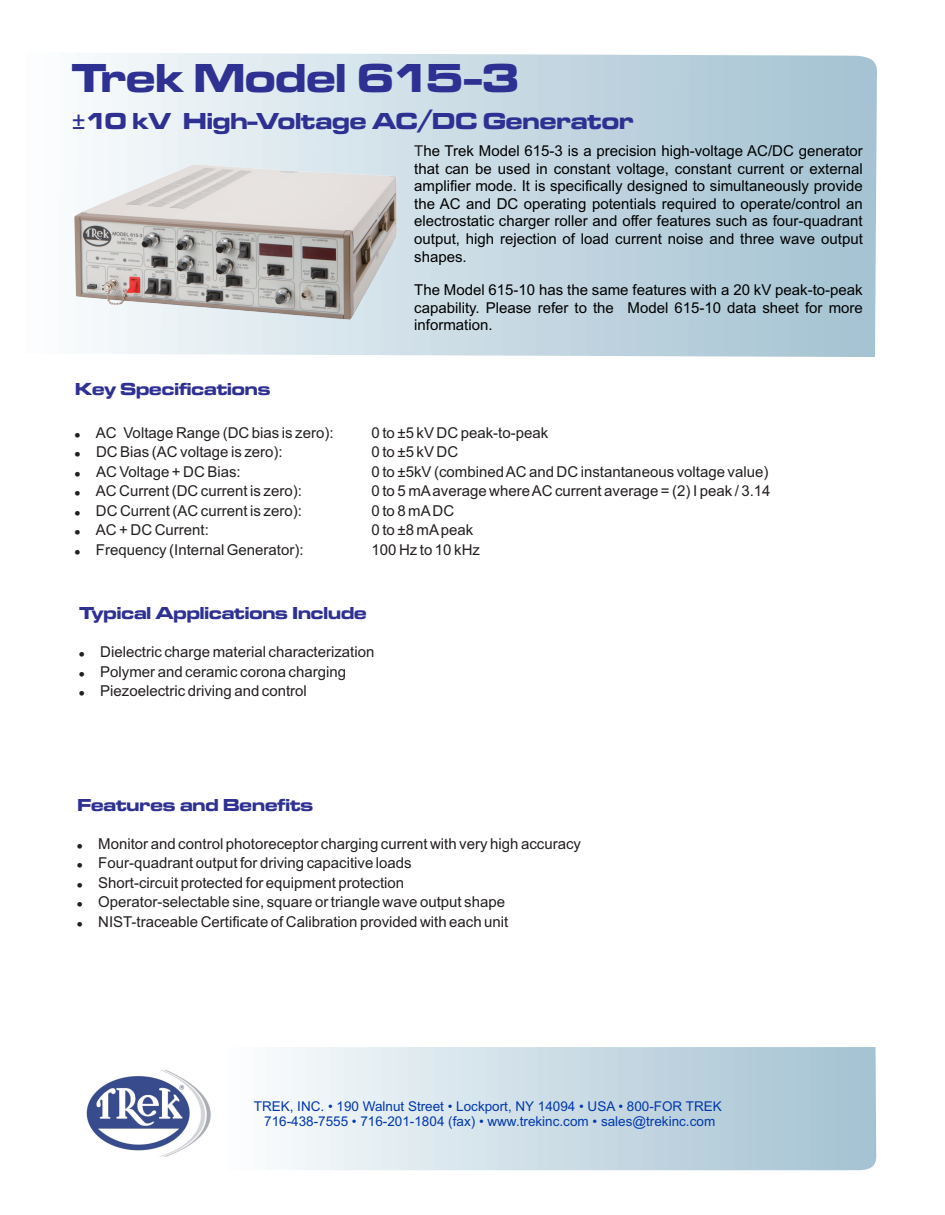
<style>
.page{position:relative;width:945px;height:1215px;background:#fff}
.page>*{position:absolute;margin:0;border:0;box-sizing:border-box;transform-origin:0 0}
.t1{font:42px "Microgramma D Bold Exte";color:#2e3092}
.t2{font:24px "Microgramma D Bold Exte";color:#2e3092}
.t3{font:18px "Microgramma D Bold Exte";color:#2e3092}
.t4{font:15px/19.5px "Arial";color:#231f20}
.t5{font:15px/17.5px "Arial";color:#000;text-align:justify}
.t6{font:13.5px/15.1px "Arial";color:#0038ac;text-align:center}
.s1{font-family:"Arial"}
.s2{color:#231f20}
</style>
<div class="page">
<svg style="left:280px;top:1047px;width:597px;height:124px;background:#cbdce5"></svg>
<svg style="left:93px;top:53px;width:784px;height:304px;background:#c5d8e2"></svg>
<img style="left:86px;top:1070px;width:125px;height:87px">
<img style="left:74px;top:165px;width:322px;height:155px">
<h1 class="t1" style="left:72px;top:59px;width:449px">Trek Model 615-3</h1>
<h2 class="t2" style="left:72px;top:110px;width:563px"><span class="s1">±</span>10 kV High-Voltage AC/DC Generator</h2>
<p class="t5" style="left:414px;top:143px;width:450px"><span class="s2">T</span>he Trek Model 615-3 is a precision high-voltage AC/DC generator that can be used in constant voltage, constant current or external amplifier mode. It is specifically designed to simultaneously provide the AC and DC operating potentials required to operate/control an electrostatic charger roller and offer features such as four-quadrant output, high rejection of load current noise and three wave output shapes.</p>
<p class="t5" style="left:414px;top:282px;width:450px">The Model 615-10 has the same features with a 20 kV peak-to-peak capability. Please refer to the Model 615-10 data sheet for more information.</p>
<p class="t3" style="left:75px;top:381px;width:197px">Key Specifications</p>
<p class="t4" style="left:96px;top:424px;width:239px">AC Voltage Range (DC bias is zero):<br>DC Bias (AC voltage is zero):</p>
<p class="t4" style="left:96px;top:482px;width:207px">AC Current (DC current is zero):</p>
<p class="t4" style="left:372px;top:482px;width:400px">0 to 5 mA average where AC current average = (2) I peak / 3.14</p>
<p class="t4" style="left:96px;top:502px;width:207px">DC Current (AC current is zero):</p>
<p class="t4" style="left:372px;top:502px;width:84px">0 to 8 mA DC</p>
<p class="t4" style="left:372px;top:424px;width:178px">0 to ±5 kV DC peak-to-peak<br>0 to ±5 kV DC</p>
<p class="t4" style="left:96px;top:463px;width:146px">AC Voltage + DC Bias:</p>
<p class="t4" style="left:372px;top:463px;width:398px">0 to ±5kV (combined AC and DC instantaneous voltage value)</p>
<p class="t4" style="left:96px;top:521px;width:114px">AC + DC Current:</p>
<p class="t4" style="left:372px;top:521px;width:103px">0 to ±8 mA peak</p>
<p class="t4" style="left:96px;top:541px;width:209px">Frequency (Internal Generator):</p>
<p class="t4" style="left:372px;top:541px;width:110px">100 Hz to 10 kHz</p>
<p class="t3" style="left:79px;top:605px;width:289px">Typical Applications Include</p>
<p class="t4" style="left:100px;top:644px;width:276px">Dielectric charge material characterization<br>Polymer and ceramic corona charging<br>Piezoelectric driving and control</p>
<p class="t3" style="left:78px;top:796px;width:237px">Features and Benefits</p>
<p class="t4" style="left:98px;top:835px;width:484px">Monitor and control photoreceptor charging current with very high accuracy Four-quadrant output for driving capacitive loads<br>Short-circuit protected for equipment protection<br>Operator-selectable sine, square or triangle wave output shape NIST-traceable Certificate of Calibration provided with each unit</p>
<p class="t6" style="left:254px;top:1100px;width:470px">TREK, INC. • 190 Walnut Street • Lockport, NY 14094 • USA • 800-FOR TREK<br>716-438-7555 • 716-201-1804 (fax) • www.trekinc.com • sales@trekinc.com</p>
</div>
